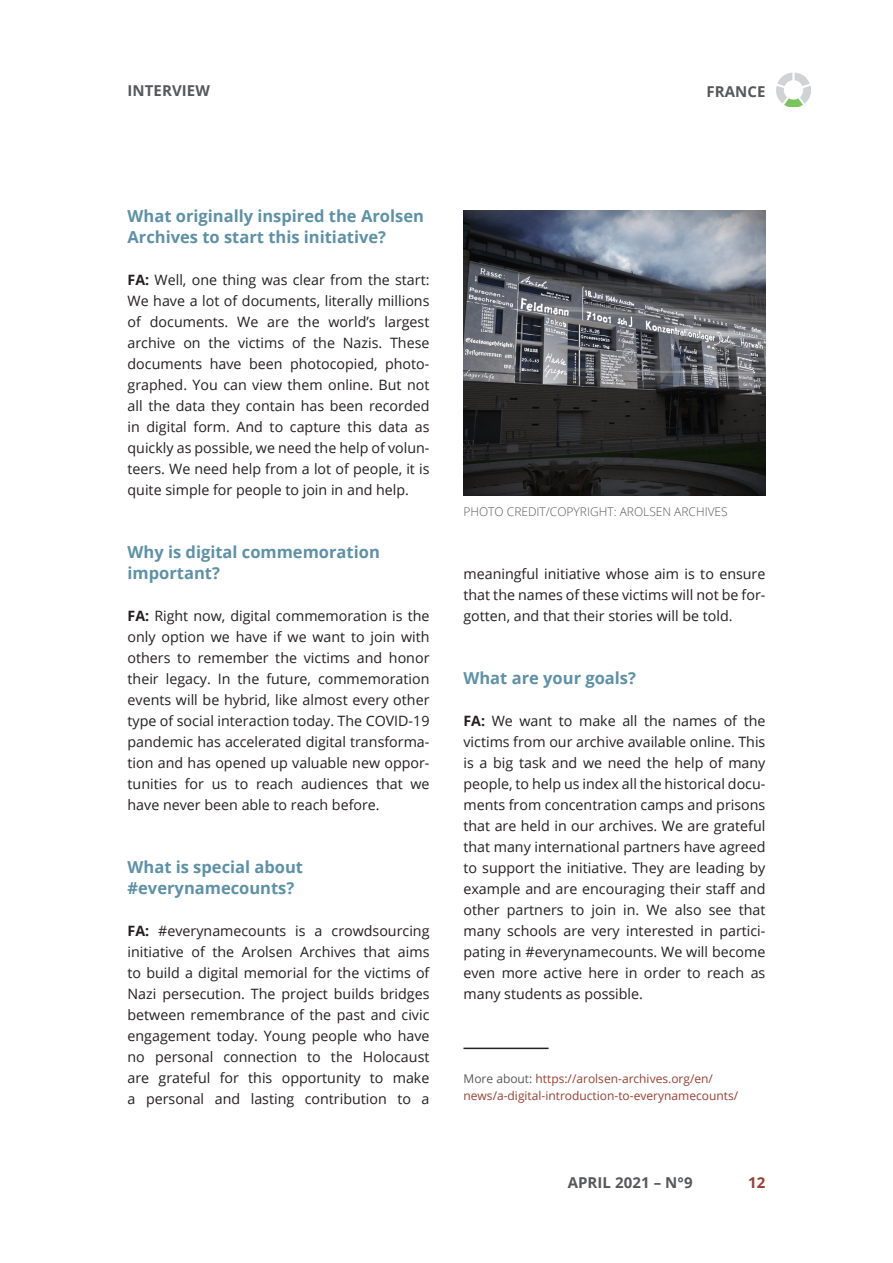
<style>
.page{position:relative;width:893px;height:1263px;background:#fff}
.page>*{position:absolute;margin:0;border:0;box-sizing:border-box;transform-origin:0 0}
.KOP_3_BLAUW{font:700 16.5px/21px "Open Sans";color:#5d91a7}
.stijlelementen{font:700 15px "Open Sans";letter-spacing:.005em;color:#57585a}
.land{font:700 15px "Open Sans";letter-spacing:.005em;color:#57585a}
.t1{font:700 15px "Open Sans";color:#994031}
.t2{font:14.25px/21px "Open Sans";color:#231f20;text-align:justify}
.link{font:12px/16.5px "Open Sans";color:#994031}
.uitleg{font:300 12px "Open Sans";color:#57585a}
.s1{font-weight:700}
.s2{color:#57585a}
</style>
<div class="page">
<img style="left:463px;top:211px;width:302px;height:284px">
<hr style="left:463px;top:1047px;width:86px;height:2px;background:#231f20">
<img style="left:777px;top:73px;width:34px;height:34px">
<p class="stijlelementen" style="left:128px;top:80px;width:84px">INTERVIEW</p>
<p class="land" style="left:707px;top:81px;width:61px">FRANCE</p>
<p class="KOP_3_BLAUW" style="left:128px;top:205px;width:298px">What originally inspired the Arolsen<br>Archives to start this initiative?</p>
<p class="t2" style="left:128px;top:269px;width:303px"><span class="s1">FA:</span> Well, one thing was clear from the start:<br>We have a lot of documents, literally millions of documents. We are the world’s largest archive on the victims of the Nazis. These documents have been photocopied, photo&shy;graphed. You can view them online. But not all the data they contain has been recorded in digital form. And to capture this data as quickly as possible, we need the help of volun&shy;teers. We need help from a lot of people, it is quite simple for people to join in and help.</p>
<p class="KOP_3_BLAUW" style="left:128px;top:541px;width:254px">Why is digital commemoration important?</p>
<p class="t2" style="left:128px;top:605px;width:303px"><span class="s1">FA:</span> Right now, digital commemoration is the only option we have if we want to join with others to remember the victims and honor their legacy. In the future, commemoration events will be hybrid, like almost every other type of social interaction today. The COVID-19 pandemic has accelerated digital transforma&shy;tion and has opened up valuable new oppor&shy;tunities for us to reach audiences that we have never been able to reach before.</p>
<p class="KOP_3_BLAUW" style="left:128px;top:856px;width:177px">What is special about #everynamecounts?</p>
<p class="t2" style="left:128px;top:920px;width:303px"><span class="s1">FA:</span> #everynamecounts is a crowdsourcing initiative of the Arolsen Archives that aims to build a digital memorial for the victims of Nazi persecution. The project builds bridges between remembrance of the past and civic engagement today. Young people who have no personal connection to the Holocaust are grateful for this opportunity to make a personal and lasting contribution to a</p>
<p class="uitleg" style="left:463px;top:503px;width:266px">PHOTO CREDIT/COPYRIGHT: AROLSEN ARCHIVES</p>
<p class="t2" style="left:463px;top:563px;width:303px">meaningful initiative whose aim is to ensure that the names of these victims will not be for&shy;gotten, and that their stories will be told.</p>
<p class="KOP_3_BLAUW" style="left:463px;top:667px;width:174px">What are your goals?</p>
<p class="t2" style="left:463px;top:710px;width:303px"><span class="s1">FA:</span> We want to make all the names of the victims from our archive available online. This is a big task and we need the help of many people, to help us index all the historical docu&shy;ments from concentration camps and prisons that are held in our archives. We are grateful that many international partners have agreed to support the initiative. They are leading by example and are encouraging their staff and other partners to join in. We also see that many schools are very interested in partici&shy;pating in #everynamecounts. We will become even more active here in order to reach as many students as possible.</p>
<p class="link" style="left:463px;top:1070px;width:276px"><span class="s2">More about:</span> https://arolsen-archives.org/en/ news/a-digital-introduction-to-everynamecounts/</p>
<p class="stijlelementen" style="left:568px;top:1172px;width:126px">APRIL 2021 – N°9</p>
<p class="t1" style="left:748px;top:1172px;width:19px">12</p>
</div>
